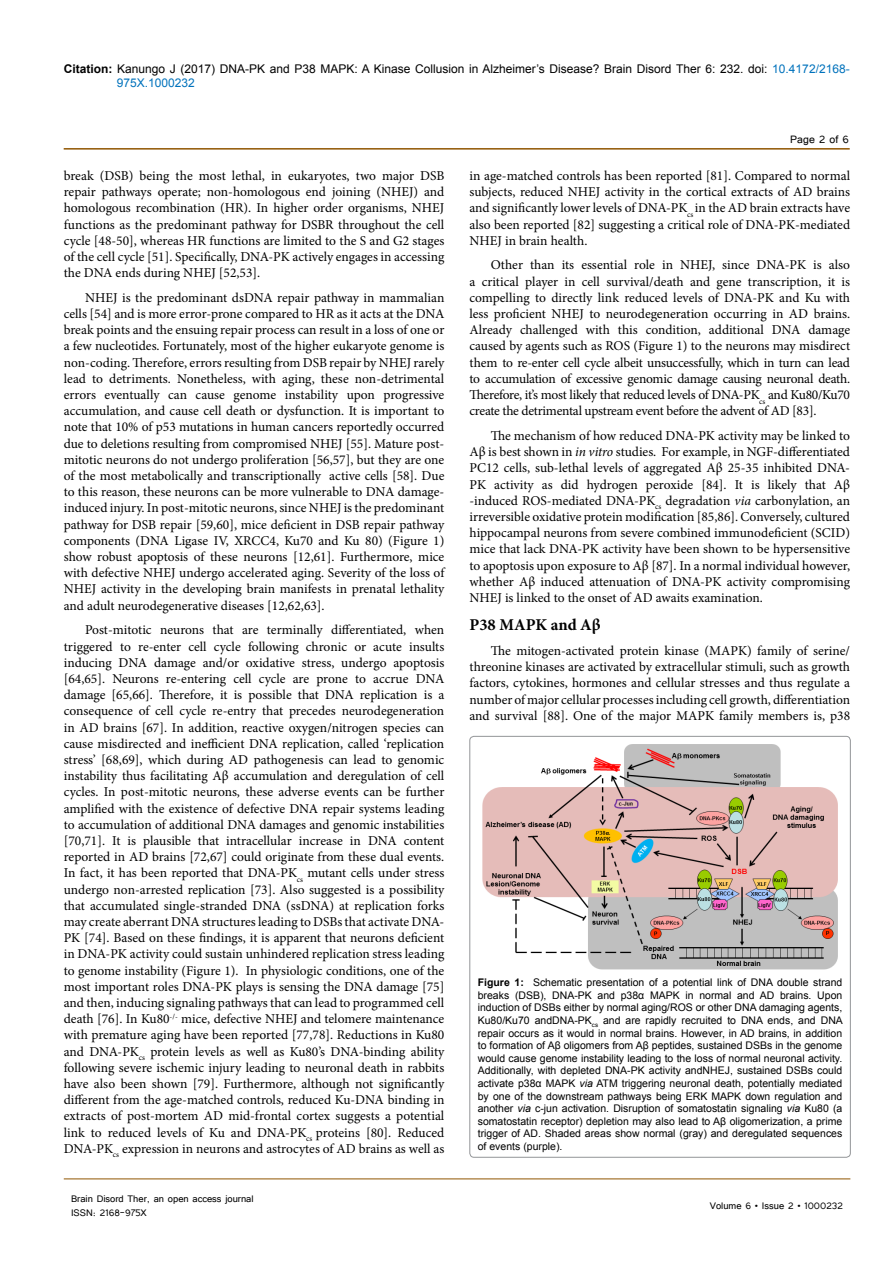
<style>
.page{position:relative;width:893px;height:1263px;background:#fff}
.page>*{position:absolute;margin:0;border:0;box-sizing:border-box;transform-origin:0 0}
.t1{font:700 16.5px "Minion Pro";color:#000}
.t2{font:13.5px/16.2px "Minion Pro";letter-spacing:-.005em;color:#000;text-align:justify}
.t3{font:13.5px "Tunga";color:#000}
.t4{font:12px/14.4px "Arial";color:#000}
.t5{font:12px/14.4px "Tunga";color:#000}
.t6{font:10.5px/12.6px "Arial";color:#000;text-align:justify}
.s1{font-weight:700}
.s2{color:#0072bc}
.s3{font-style:italic}
</style>
<div class="page">
<hr style="left:64px;top:148px;width:786px;height:2px;background:#905501">
<hr style="left:64px;top:1179px;width:786px;height:1px;background:#905501">
<img style="left:482px;top:744px;width:356px;height:226px">
<p class="t4" style="left:117px;top:61px;width:734px;text-indent:-53px"><span class="s1">Citation:</span> Kanungo J (2017) DNA-PK and P38 MAPK: A Kinase Collusion in Alzheimer’s Disease? Brain Disord Ther 6: 232. doi: <span class="s2">10.4172/2168-<br>975X.1000232</span></p>
<p class="t2" style="left:64px;top:168px;width:382px">break (DSB) being the most lethal, in eukaryotes, two major DSB repair pathways operate; non-homologous end joining (NHEJ) and homologous recombination (HR). In higher order organisms, NHEJ functions as the predominant pathway for DSBR throughout the cell cycle [48-50], whereas HR functions are limited to the S and G2 stages of the cell cycle [51]. Specifically, DNA-PK actively engages in accessing the DNA ends during NHEJ [52,53].</p>
<p class="t2" style="left:64px;top:289px;width:382px;text-indent:21px">NHEJ is the predominant dsDNA repair pathway in mammalian cells [54] and is more error-prone compared to HR as it acts at the DNA break points and the ensuing repair process can result in a loss of one or a few nucleotides. Fortunately, most of the higher eukaryote genome is non-coding. Therefore, errors resulting from DSB repair by NHEJ rarely lead to detriments. Nonetheless, with aging, these non-detrimental errors eventually can cause genome instability upon progressive accumulation, and cause cell death or dysfunction. It is important to note that 10% of p53 mutations in human cancers reportedly occurred due to deletions resulting from compromised NHEJ [55]. Mature post&shy;mitotic neurons do not undergo proliferation [56,57], but they are one of the most metabolically and transcriptionally active cells [58]. Due to this reason, these neurons can be more vulnerable to DNA damage&shy;induced injury. In post-mitotic neurons, since NHEJ is the predominant pathway for DSB repair [59,60], mice deficient in DSB repair pathway components (DNA Ligase IV, XRCC4, Ku70 and Ku 80) (Figure 1) show robust apoptosis of these neurons [12,61]. Furthermore, mice with defective NHEJ undergo accelerated aging. Severity of the loss of NHEJ activity in the developing brain manifests in prenatal lethality and adult neurodegenerative diseases [12,62,63].</p>
<p class="t2" style="left:64px;top:622px;width:382px;text-indent:21px">Post-mitotic neurons that are terminally differentiated, when triggered to re-enter cell cycle following chronic or acute insults inducing DNA damage and/or oxidative stress, undergo apoptosis [64,65]. Neurons re-entering cell cycle are prone to accrue DNA damage [65,66]. Therefore, it is possible that DNA replication is a consequence of cell cycle re-entry that precedes neurodegeneration in AD brains [67]. In addition, reactive oxygen/nitrogen species can cause misdirected and inefficient DNA replication, called ‘replication stress’ [68,69], which during AD pathogenesis can lead to genomic instability thus facilitating Aβ accumulation and deregulation of cell cycles. In post-mitotic neurons, these adverse events can be further amplified with the existence of defective DNA repair systems leading to accumulation of additional DNA damages and genomic instabilities [70,71]. It is plausible that intracellular increase in DNA content reported in AD brains [72,67] could originate from these dual events.<br>In fact, it has been reported that DNA-PK<sub>cs</sub> mutant cells under stress undergo non-arrested replication [73]. Also suggested is a possibility that accumulated single-stranded DNA (ssDNA) at replication forks may create aberrant DNA structures leading to DSBs that activate DNA-PK [74]. Based on these findings, it is apparent that neurons deficient in DNA-PK activity could sustain unhindered replication stress leading to genome instability (Figure 1). In physiologic conditions, one of the most important roles DNA-PK plays is sensing the DNA damage [75] and then, inducing signaling pathways that can lead to programmed cell death [76]. In Ku80<sup>-/-</sup> mice, defective NHEJ and telomere maintenance with premature aging have been reported [77,78]. Reductions in Ku80 and DNA-PK<sub>cs</sub> protein levels as well as Ku80’s DNA-binding ability following severe ischemic injury leading to neuronal death in rabbits have also been shown [79]. Furthermore, although not significantly different from the age-matched controls, reduced Ku-DNA binding in extracts of post-mortem AD mid-frontal cortex suggests a potential link to reduced levels of Ku and DNA-PK<sub>cs</sub> proteins [80]. Reduced DNA-PK<sub>cs</sub> expression in neurons and astrocytes of AD brains as well as</p>
<p class="t5" style="left:71px;top:1190px;width:184px">Brain Disord Ther, an open access journal<br>ISSN: 2168-975X</p>
<p class="t3" style="left:790px;top:131px;width:60px">Page 2 of 6</p>
<p class="t2" style="left:469px;top:168px;width:382px">in age-matched controls has been reported [81]. Compared to normal subjects, reduced NHEJ activity in the cortical extracts of AD brains and significantly lower levels of DNA-PK<sub>cs</sub> in the AD brain extracts have also been reported [82] suggesting a critical role of DNA-PK-mediated NHEJ in brain health.</p>
<p class="t2" style="left:469px;top:257px;width:382px;text-indent:21px">Other than its essential role in NHEJ, since DNA-PK is also a critical player in cell survival/death and gene transcription, it is compelling to directly link reduced levels of DNA-PK and Ku with less proficient NHEJ to neurodegeneration occurring in AD brains.<br>Already challenged with this condition, additional DNA damage caused by agents such as ROS (Figure 1) to the neurons may misdirect them to re-enter cell cycle albeit unsuccessfully, which in turn can lead to accumulation of excessive genomic damage causing neuronal death.<br>Therefore, it’s most likely that reduced levels of DNA-PK<sub>cs</sub> and Ku80/Ku70 create the detrimental upstream event before the advent of AD [83].</p>
<p class="t2" style="left:469px;top:428px;width:382px;text-indent:21px">The mechanism of how reduced DNA-PK activity may be linked to Aβ is best shown in <span class="s3">in vitro</span> studies. For example, in NGF-differentiated PC12 cells, sub-lethal levels of aggregated Aβ 25-35 inhibited DNA-PK activity as did hydrogen peroxide [84]. It is likely that Aβ -induced ROS-mediated DNA-PK<sub>cs</sub> degradation <span class="s3">via</span> carbonylation, an irreversible oxidative protein modification [85,86]. Conversely, cultured hippocampal neurons from severe combined immunodeficient (SCID) mice that lack DNA-PK activity have been shown to be hypersensitive to apoptosis upon exposure to Aβ [87]. In a normal individual however, whether Aβ induced attenuation of DNA-PK activity compromising NHEJ is linked to the onset of AD awaits examination.</p>
<p class="t1" style="left:469px;top:613px;width:133px">P38 MAPK and Aβ</p>
<p class="t2" style="left:469px;top:643px;width:382px;text-indent:21px">The mitogen-activated protein kinase (MAPK) family of serine/ threonine kinases are activated by extracellular stimuli, such as growth factors, cytokines, hormones and cellular stresses and thus regulate a number of major cellular processes including cell growth, differentiation and survival [88]. One of the major MAPK family members is, p38</p>
<p class="t6" style="left:478px;top:976px;width:367px"><span class="s1">Figure 1:</span> Schematic presentation of a potential link of DNA double strand breaks (DSB), DNA-PK and p38α MAPK in normal and AD brains. Upon induction of DSBs either by normal aging/ROS or other DNA damaging agents, Ku80/Ku70 andDNA-PK<sub>cs</sub> and are rapidly recruited to DNA ends, and DNA repair occurs as it would in normal brains. However, in AD brains, in addition to formation of Aβ oligomers from Aβ peptides, sustained DSBs in the genome would cause genome instability leading to the loss of normal neuronal activity.<br>Additionally, with depleted DNA-PK activity andNHEJ, sustained DSBs could activate p38α MAPK <span class="s3">via</span> ATM triggering neuronal death, potentially mediated by one of the downstream pathways being ERK MAPK down regulation and another <span class="s3">via</span> c-jun activation. Disruption of somatostatin signaling <span class="s3">via</span> Ku80 (a somatostatin receptor) depletion may also lead to Aβ oligomerization, a prime trigger of AD. Shaded areas show normal (gray) and deregulated sequences of events (purple).</p>
<p class="t5" style="left:710px;top:1197px;width:135px">Volume 6 • Issue 2 • 1000232</p>
</div>
